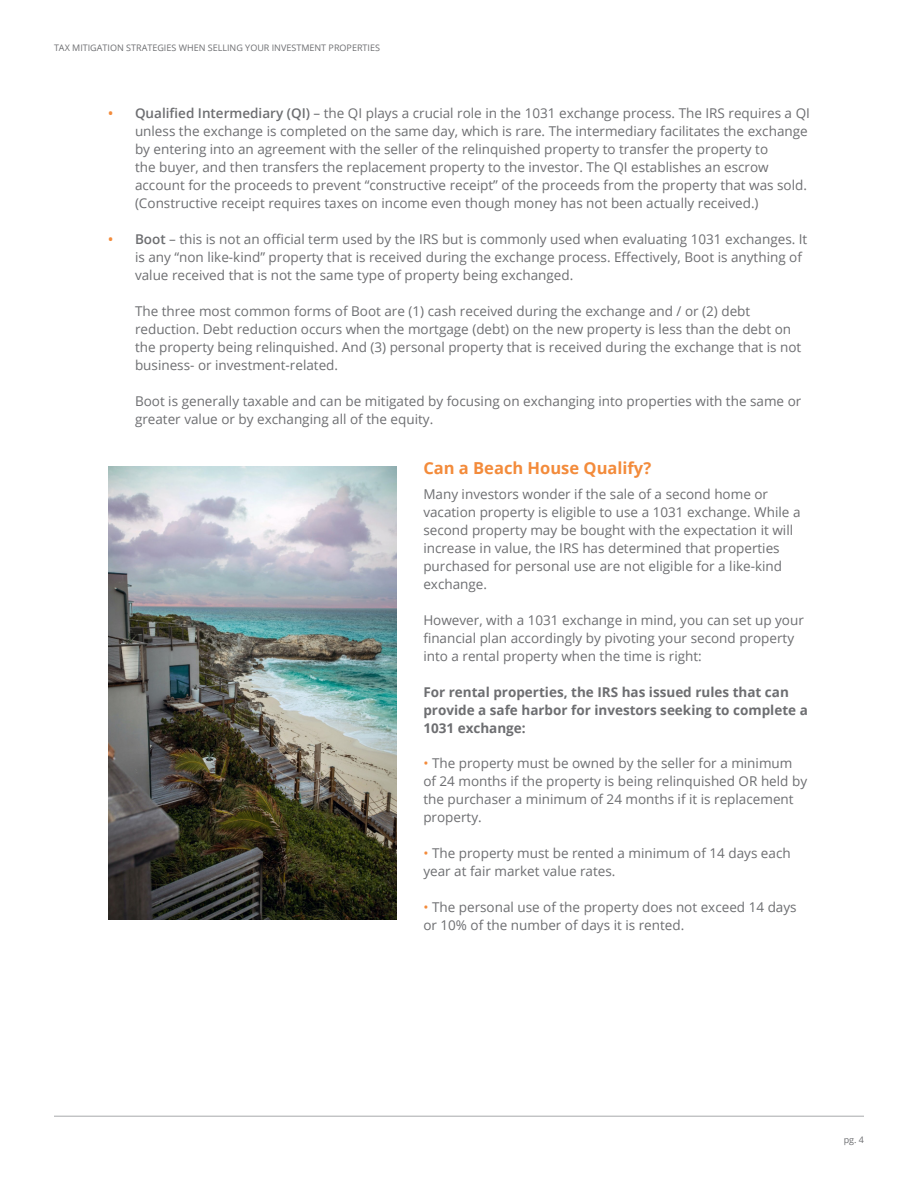
<style>
.page{position:relative;width:918px;height:1188px;background:#fff}
.page>*{position:absolute;margin:0;border:0;box-sizing:border-box;transform-origin:0 0}
.t1{font:700 16.5px "Open Sans";color:#f38b3b}
.t2{font:13.5px/18px "Open Sans";color:#6d6e71}
.t3{font:700 13.5px/18px "Open Sans";color:#6d6e71}
.t4{font:9px "Open Sans";color:#6d6e71}
.s1{font-weight:600;color:#f38b3b}
.s2{font-weight:600}
.s3{color:#f38b3b}
</style>
<div class="page">
<hr style="left:54px;top:1116px;width:810px;height:1px;background:#a7a9ac">
<img style="left:108px;top:467px;width:288px;height:452px">
<p class="t4" style="left:54px;top:42px;width:328px">TAX MITIGATION STRATEGIES WHEN SELLING YOUR INVESTMENT PROPERTIES</p>
<p class="t2" style="left:135px;top:104px;width:676px;text-indent:-27px"><span class="s1">•</span> <span class="s2">Qualified Intermediary (QI)</span> – the QI plays a crucial role in the 1031 exchange process. The IRS requires a QI unless the exchange is completed on the same day, which is rare. The intermediary facilitates the exchange by entering into an agreement with the seller of the relinquished property to transfer the property to<br>the buyer, and then transfers the replacement property to the investor. The QI establishes an escrow account for the proceeds to prevent “constructive receipt” of the proceeds from the property that was sold. (Constructive receipt requires taxes on income even though money has not been actually received.)</p>
<p class="t2" style="left:135px;top:230px;width:674px;text-indent:-27px"><span class="s1">•</span> <span class="s2">Boot</span> – this is not an official term used by the IRS but is commonly used when evaluating 1031 exchanges. It is any “non like-kind” property that is received during the exchange process. Effectively, Boot is anything of value received that is not the same type of property being exchanged.</p>
<p class="t2" style="left:135px;top:302px;width:668px">The three most common forms of Boot are (1) cash received during the exchange and / or (2) debt reduction. Debt reduction occurs when the mortgage (debt) on the new property is less than the debt on the property being relinquished. And (3) personal property that is received during the exchange that is not business- or investment-related.</p>
<p class="t2" style="left:135px;top:392px;width:668px">Boot is generally taxable and can be mitigated by focusing on exchanging into properties with the same or greater value or by exchanging all of the equity.</p>
<p class="t1" style="left:423px;top:456px;width:229px">Can a Beach House Qualify?</p>
<p class="t2" style="left:423px;top:484px;width:379px">Many investors wonder if the sale of a second home or vacation property is eligible to use a 1031 exchange. While a second property may be bought with the expectation it will increase in value, the IRS has determined that properties purchased for personal use are not eligible for a like-kind exchange.</p>
<p class="t2" style="left:423px;top:610px;width:382px">However, with a 1031 exchange in mind, you can set up your financial plan accordingly by pivoting your second property into a rental property when the time is right:</p>
<p class="t3" style="left:423px;top:682px;width:386px">For rental properties, the IRS has issued rules that can provide a safe harbor for investors seeking to complete a<br>1031 exchange:</p>
<p class="t2" style="left:423px;top:754px;width:385px"><span class="s3">•</span> The property must be owned by the seller for a minimum of 24 months if the property is being relinquished OR held by the purchaser a minimum of 24 months if it is replacement property.</p>
<p class="t2" style="left:423px;top:844px;width:369px"><span class="s3">•</span> The property must be rented a minimum of 14 days each year at fair market value rates.</p>
<p class="t2" style="left:423px;top:898px;width:375px"><span class="s3">•</span> The personal use of the property does not exceed 14 days or 10% of the number of days it is rented.</p>
<p class="t4" style="left:844px;top:1134px;width:22px">pg. 4</p>
</div>
